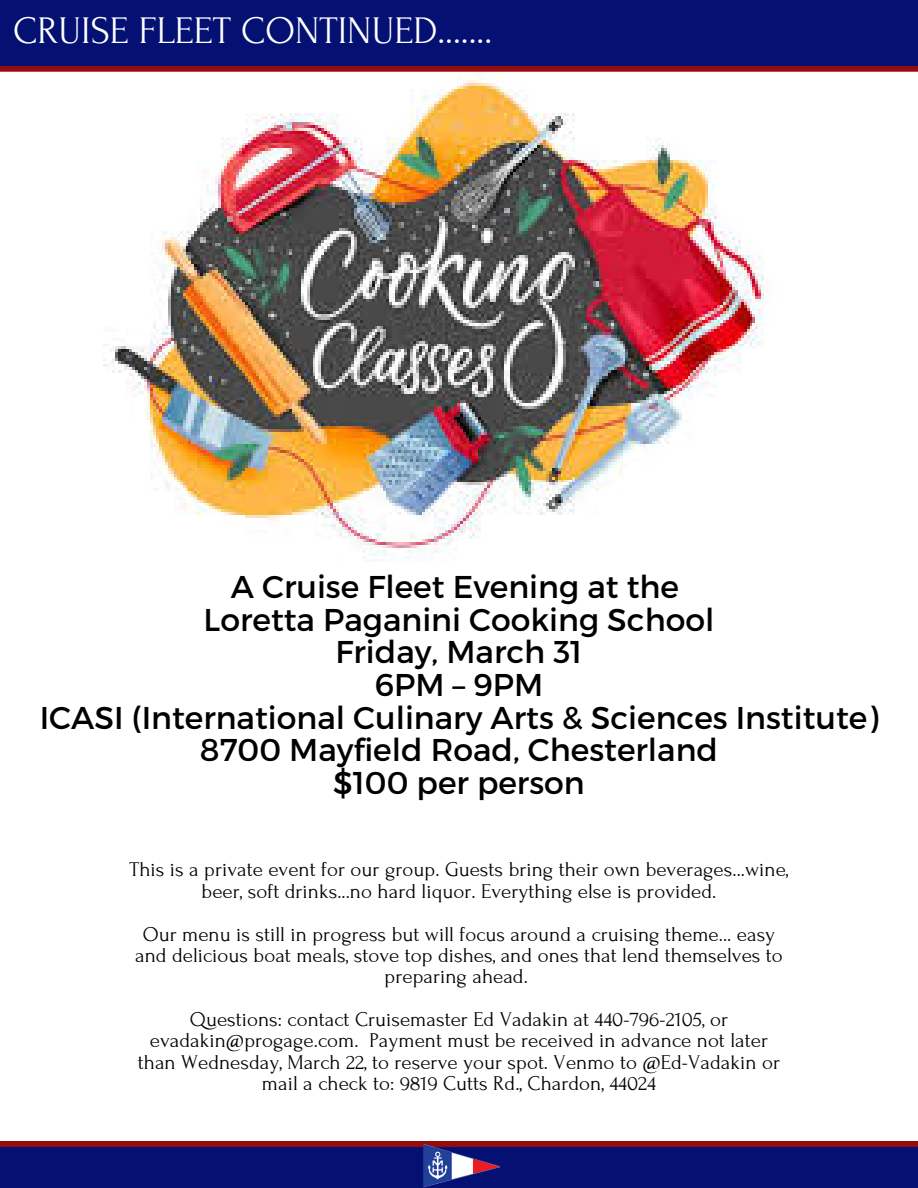
<style>
.page{position:relative;width:918px;height:1188px;background:#fff}
.page>*{position:absolute;margin:0;border:0;box-sizing:border-box;transform-origin:0 0}
.t1{font:39px "Forum";color:#fff}
.t2{font:31.5px/32.7px "Montserrat";color:#000;text-align:center}
.t3{font:21px/21.3px "Forum";color:#000;text-align:center}
</style>
<div class="page">
<img style="left:103px;top:75px;width:661px;height:487px">
<svg style="left:0;top:65px;width:918px;height:7px;background:#851624"></svg>
<div style="left:0;top:0;width:918px;height:65px;background:#041072"></div>
<div style="left:0;top:1141px;width:918px;height:47px;background:#960c0c"></div>
<div style="left:0;top:1147px;width:918px;height:41px;background:#041072"></div>
<img style="left:423px;top:1144px;width:77px;height:44px">
<h1 class="t1" style="left:13px;top:10px;width:481px">CRUISE FLEET CONTINUED.......</h1>
<h2 class="t2" style="left:40px;top:569px;width:840px">A Cruise Fleet Evening at the<br>Loretta Paganini Cooking School<br>Friday, March 31<br>6PM – 9PM<br>ICASI (International Culinary Arts &amp; Sciences Institute)<br>8700 Mayfield Road, Chesterland<br>$100 per person</h2>
<p class="t3" style="left:130px;top:859px;width:660px">This is a private event for our group. Guests bring their own beverages...wine, beer, soft drinks...no hard liquor. Everything else is provided.</p>
<p class="t3" style="left:135px;top:923px;width:649px">Our menu is still in progress but will focus around a cruising theme... easy and delicious boat meals, stove top dishes, and ones that lend themselves to preparing ahead.</p>
<p class="t3" style="left:138px;top:1009px;width:644px">Questions: contact Cruisemaster Ed Vadakin at 440-796-2105, or evadakin@progage.com. Payment must be received in advance not later than Wednesday, March 22, to reserve your spot. Venmo to @Ed-Vadakin or mail a check to: 9819 Cutts Rd., Chardon, 44024</p>
</div>
